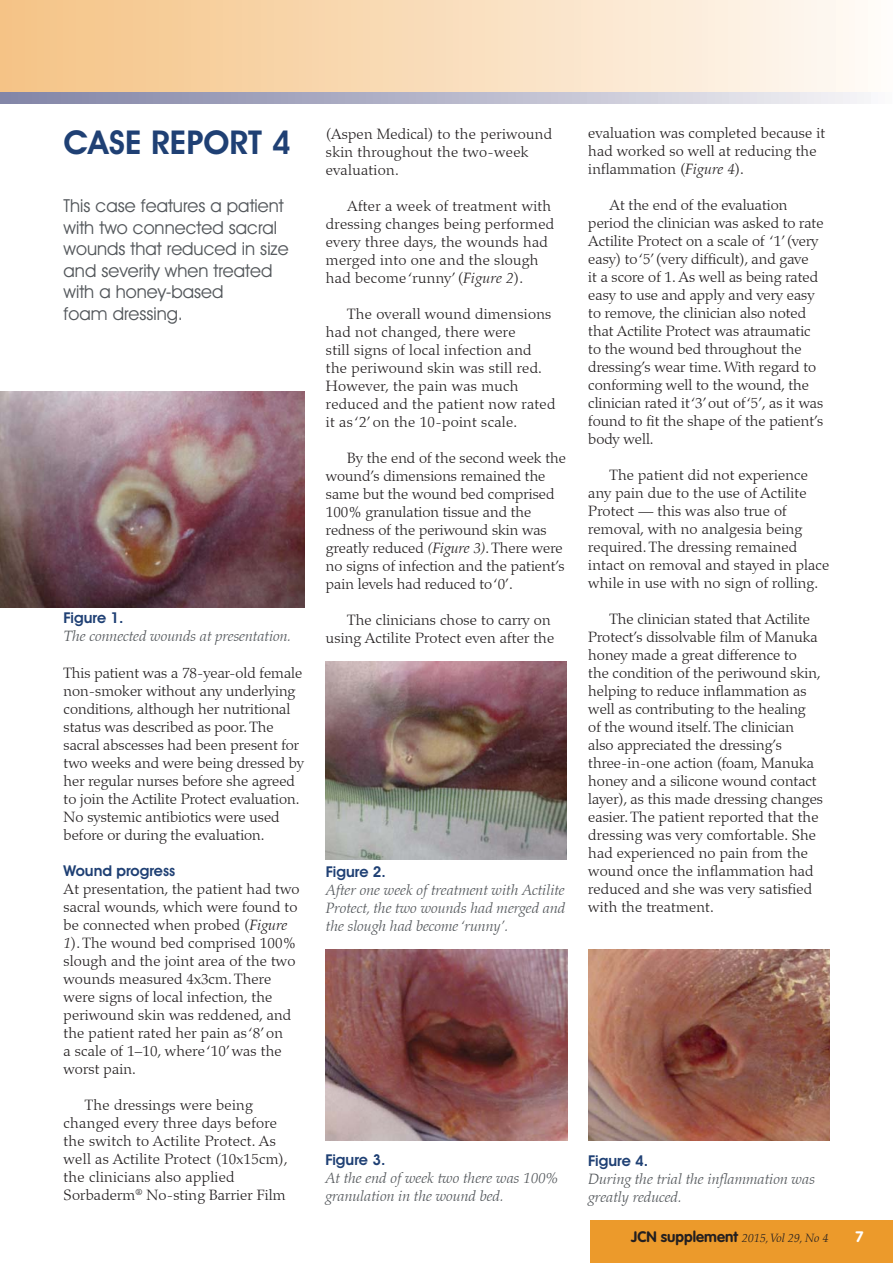
<style>
.page{position:relative;width:893px;height:1263px;background:#fff}
.page>*{position:absolute;margin:0;border:0;box-sizing:border-box;transform-origin:0 0}
.t1{font:600 33px "Avant Garde IT Cby BT";color:#1f4074}
.t2{font:18px/21.6px "Avant Garde IT Cby BT";color:#53575b}
.t3{font:300 15px/18px "Palatino";color:#231f20}
.t4{font:300 15px/18px "Palatino";letter-spacing:.02em;color:#231f20}
.t5{font:italic 300 15px/18px "Palatino";color:#53575b}
.t6{font:600 15px "Avant Garde IT Cby BT";color:#1f4074}
.t7{font:700 15px "VAG Rounded";color:#fff}
.t8{font:italic 300 12px "Palatino";color:#231f20}
.s1{font-style:italic}
.s2{font-family:"VAG Rounded";font-weight:700;font-style:normal;font-size:15px}
</style>
<div class="page">
<img style="left:0;top:391px;width:305px;height:216px">
<img style="left:326px;top:661px;width:240px;height:198px">
<img style="left:326px;top:949px;width:241px;height:192px">
<img style="left:588px;top:949px;width:241px;height:192px">
<div style="left:0;top:0;width:892px;height:93px;background:linear-gradient(to right,#f5c283,#fffbf6)"></div>
<svg style="left:0;top:93px;width:864px;height:10px;background:#b7b7cb"></svg>
<div style="left:590px;top:1220px;width:302px;height:43px;background:#ec9a2b"></div>
<h1 class="t1" style="left:64px;top:130px;width:229px">CASE REPORT 4</h1>
<p class="t2" style="left:64px;top:196px;width:227px">This case features a patient with two connected sacral wounds that reduced in size and severity when treated with a honey-based<br>foam dressing.</p>
<p class="t6" style="left:64px;top:612px;width:61px">Figure 1.</p>
<p class="t5" style="left:64px;top:628px;width:229px">The connected wounds at presentation.</p>
<p class="t3" style="left:64px;top:665px;width:242px">This patient was a 78-year-old female non-smoker without any underlying conditions, although her nutritional status was described as poor. The sacral abscesses had been present for two weeks and were being dressed by her regular nurses before she agreed to join the Actilite Protect evaluation.<br>No systemic antibiotics were used before or during the evaluation.</p>
<p class="t6" style="left:64px;top:865px;width:113px">Wound progress</p>
<p class="t3" style="left:64px;top:881px;width:237px">At presentation, the patient had two sacral wounds, which were found to be connected when probed (<span class="s1">Figure<br>1</span>). The wound bed comprised 100% slough and the joint area of the two wounds measured 4x3cm. There were signs of local infection, the periwound skin was reddened, and the patient rated her pain as ‘8’ on<br>a scale of 1–10, where ‘10’ was the worst pain.</p>
<p class="t4" style="left:64px;top:1097px;width:226px;text-indent:21px">The dressings were being changed every three days before the switch to Actilite Protect. As well as Actilite Protect (10x15cm), the clinicians also applied<br>Sorbaderm<sup>®</sup> No-sting Barrier Film</p>
<p class="t4" style="left:326px;top:126px;width:228px">(Aspen Medical) to the periwound skin throughout the two-week evaluation.</p>
<p class="t4" style="left:326px;top:198px;width:230px;text-indent:21px">After a week of treatment with dressing changes being performed every three days, the wounds had merged into one and the slough had become ‘runny’ (<span class="s1">Figure 2</span>).</p>
<p class="t4" style="left:326px;top:306px;width:231px;text-indent:21px">The overall wound dimensions had not changed, there were<br>still signs of local infection and the periwound skin was still red.<br>However, the pain was much reduced and the patient now rated it as ‘2’ on the 10-point scale.</p>
<p class="t3" style="left:326px;top:450px;width:241px;text-indent:21px">By the end of the second week the wound’s dimensions remained the same but the wound bed comprised 100% granulation tissue and the redness of the periwound skin was greatly reduced <span class="s1">(Figure 3)</span>. There were no signs of infection and the patient’s pain levels had reduced to ‘0’.</p>
<p class="t3" style="left:326px;top:612px;width:230px;text-align:right">The clinicians chose to carry on using Actilite Protect even after the</p>
<p class="t6" style="left:326px;top:866px;width:61px">Figure 2.</p>
<p class="t5" style="left:326px;top:883px;width:241px;text-align:justify">After one week of treatment with Actilite Protect, the two wounds had merged and the slough had become ‘runny’.</p>
<p class="t6" style="left:325px;top:1154px;width:61px">Figure 3.</p>
<p class="t5" style="left:325px;top:1170px;width:234px">At the end of week two there was 100% granulation in the wound bed.</p>
<p class="t3" style="left:588px;top:126px;width:238px">evaluation was completed because it had worked so well at reducing the inflammation (<span class="s1">Figure 4</span>).</p>
<p class="t3" style="left:588px;top:198px;width:237px;text-indent:21px">At the end of the evaluation period the clinician was asked to rate Actilite Protect on a scale of ‘1’ (very easy) to ‘5’ (very difficult), and gave<br>it a score of 1. As well as being rated easy to use and apply and very easy to remove, the clinician also noted that Actilite Protect was atraumatic to the wound bed throughout the dressing’s wear time. With regard to conforming well to the wound, the clinician rated it ‘3’ out of ‘5’, as it was found to fit the shape of the patient’s body well.</p>
<p class="t3" style="left:588px;top:468px;width:242px;text-indent:21px">The patient did not experience any pain due to the use of Actilite Protect — this was also true of removal, with no analgesia being required. The dressing remained intact on removal and stayed in place while in use with no sign of rolling.</p>
<p class="t3" style="left:588px;top:612px;width:236px;text-indent:21px">The clinician stated that Actilite Protect’s dissolvable film of Manuka honey made a great difference to<br>the condition of the periwound skin, helping to reduce inflammation as well as contributing to the healing<br>of the wound itself. The clinician also appreciated the dressing’s three-in-one action (foam, Manuka honey and a silicone wound contact layer), as this made dressing changes easier. The patient reported that the dressing was very comfortable. She had experienced no pain from the wound once the inflammation had reduced and she was very satisfied with the treatment.</p>
<p class="t6" style="left:588px;top:1155px;width:61px">Figure 4.</p>
<p class="t5" style="left:588px;top:1171px;width:228px">During the trial the inflammation was greatly reduced.</p>
<p class="t8" style="left:631px;top:1233px;width:198px"><span class="s2">JCN supplement</span> 2015, Vol 29, No 4</p>
<p class="t7" style="left:855px;top:1230px;width:10px">7</p>
</div>
